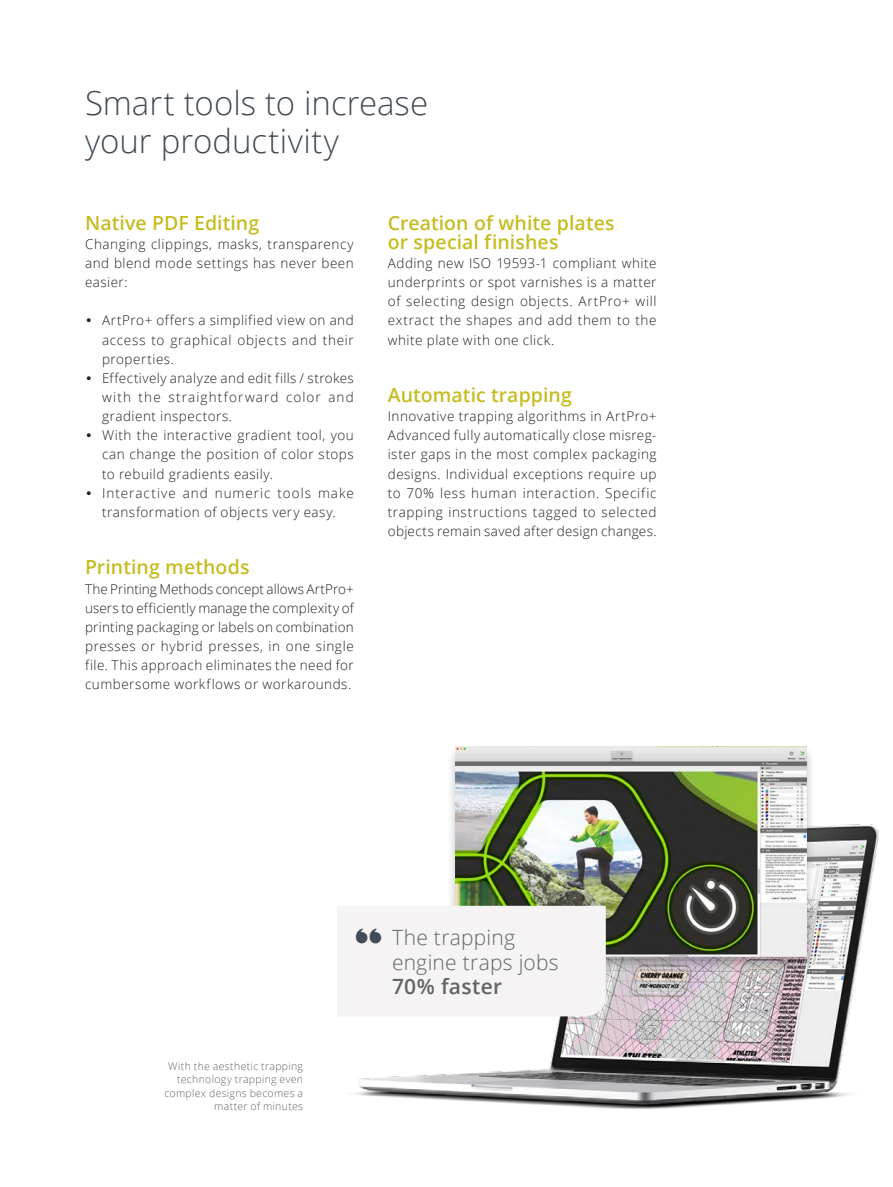
<style>
.page{position:relative;width:893px;height:1187px;background:#fff}
.page>*{position:absolute;margin:0;border:0;box-sizing:border-box;transform-origin:0 0}
.Heading_2{font:300 33px/38.2px "Open Sans";color:#434c54}
.t1{font:300 21px/24px "Open Sans";letter-spacing:.01em;color:#636366}
.Heading_2-2{font:600 19.5px/19.2px "Open Sans";letter-spacing:.005em;color:#c5bd22}
.Body_text_US{font:300 13.5px/19.2px "Open Sans";letter-spacing:.04em;color:#231f20;text-align:justify}
.Body_text_US-2{font:300 13.5px/19.2px "Open Sans";letter-spacing:.065em;color:#231f20;text-align:center}
.t2{font:300 10.5px/13.5px "Open Sans";letter-spacing:.03em;color:#636366;text-align:right}
.s1{font-weight:600}
</style>
<div class="page">
<img style="left:354px;top:824px;width:525px;height:286px">
<div style="left:447px;top:746px;width:369px;height:227px;background:#231f20;opacity:.3"></div>
<img style="left:456px;top:746px;width:351px;height:210px">
<div style="left:337px;top:905px;width:269px;height:111px;background:#f5f3f4"></div>
<p class="Heading_2" style="left:85px;top:83px;width:345px">Smart tools to increase your productivity</p>
<p class="Heading_2-2" style="left:85px;top:213px;width:176px">Native PDF Editing</p>
<p class="Body_text_US" style="left:85px;top:234px;width:270px">Changing clippings, masks, transparency and blend mode settings has never been easier:</p>
<p class="Body_text_US" style="left:102px;top:310px;width:253px;text-indent:-17px">• ArtPro+ offers a simplified view on and access to graphical objects and their properties.</p>
<p class="Body_text_US" style="left:102px;top:368px;width:253px;text-indent:-17px">• Effectively analyze and edit fills / strokes with the straightforward color and gradient inspectors.</p>
<p class="Body_text_US" style="left:102px;top:425px;width:253px;text-indent:-17px">• With the interactive gradient tool, you can change the position of color stops to rebuild gradients easily.</p>
<p class="Body_text_US-2" style="left:85px;top:483px;width:270px">• Interactive and numeric tools make transformation of objects very easy.</p>
<p class="Heading_2-2" style="left:85px;top:557px;width:166px">Printing methods</p>
<p class="Body_text_US" style="left:85px;top:578px;width:270px">The Printing Methods concept allows ArtPro+ users to efficiently manage the complexity of printing packaging or labels on combination presses or hybrid presses, in one single file. This approach eliminates the need for cumbersome workflows or workarounds.</p>
<p class="Heading_2-2" style="left:388px;top:213px;width:228px">Creation of white plates or special finishes</p>
<p class="Body_text_US" style="left:388px;top:253px;width:270px">Adding new ISO 19593-1 compliant white underprints or spot varnishes is a matter of selecting design objects. ArtPro+ will extract the shapes and add them to the white plate with one click.</p>
<p class="Heading_2-2" style="left:388px;top:385px;width:186px">Automatic trapping</p>
<p class="Body_text_US" style="left:388px;top:406px;width:270px">Innovative trapping algorithms in ArtPro+ Advanced fully automatically close misreg&shy;ister gaps in the most complex packaging designs. Individual exceptions require up to 70% less human interaction. Specific trapping instructions tagged to selected objects remain saved after design changes.</p>
<p class="t2" style="left:164px;top:1058px;width:140px">With the aesthetic trapping technology trapping even complex designs becomes a matter of minutes</p>
<p class="t1" style="left:392px;top:925px;width:168px">The trapping engine traps jobs<br><span class="s1">70% faster</span></p>
</div>
